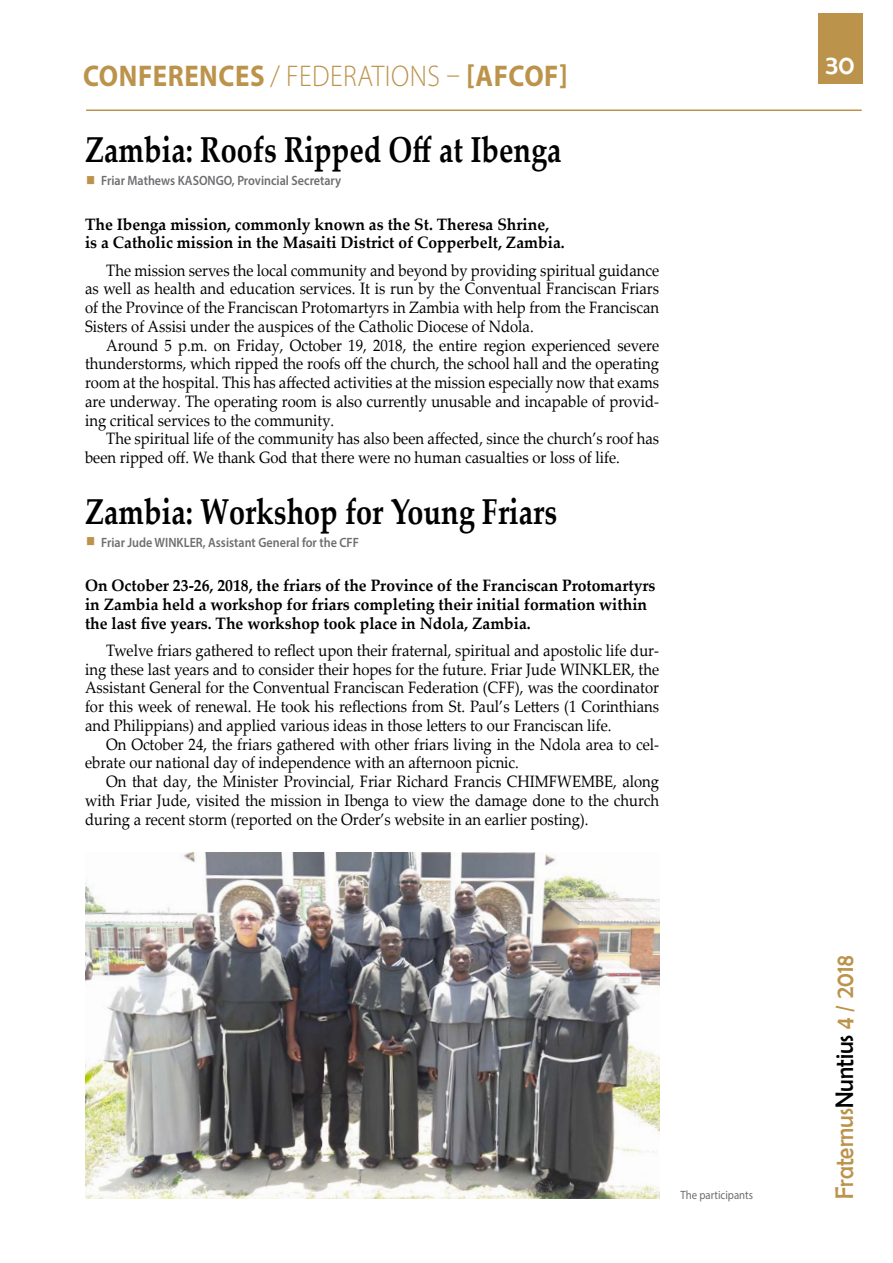
<style>
.page{position:relative;width:893px;height:1263px;background:#fff}
.page>*{position:absolute;margin:0;border:0;box-sizing:border-box;transform-origin:0 0}
.t1{font:700 36px "Palatino Linotype";color:#000;scale:.8 1}
.t2{font:700 30px "Myriad Pro";letter-spacing:.02em;color:#bc934b;scale:.9 1}
.t3{font:27px "Berlin Sans FB";color:#fff}
.t4{font:25.5px "Berlin Sans FB";color:#bc934b;scale:.9 1}
.t5{font:16.5px/18.8px "Palatino Linotype";color:#000;text-align:justify;scale:.9 1}
.t6{font:700 16.5px/18.8px "Palatino Linotype";color:#000;scale:.95 1}
.t7{font:600 13.5px "Myriad Pro";color:#6d6e71;scale:.9 1}
.t8{font:12px "Myriad Pro";color:#6d6e71;scale:.9 1}
.s1{font-weight:300}
.s2{color:#000}
</style>
<div class="page">
<hr style="left:86px;top:109px;width:776px;height:2px;background:#bc934b">
<div style="left:818px;top:14px;width:44px;height:70px;background:#bc934b"></div>
<img style="left:85px;top:853px;width:574px;height:346px">
<h2 class="t2" style="left:83px;top:56px;width:540px">CONFERENCES <span class="s1">/ FEDERATIONS –</span> [AFCOF]</h2>
<h1 class="t1" style="left:85px;top:125px;width:597px">Zambia: Roofs Ripped Off at Ibenga</h1>
<p class="t7" style="left:101px;top:172px;width:268px">Friar Mathews KASONGO, Provincial Secretary</p>
<p class="t6" style="left:85px;top:214px;width:506px">The Ibenga mission, commonly known as the St. Theresa Shrine, is a Catholic mission in the Masaiti District of Copperbelt, Zambia.</p>
<p class="t5" style="left:85px;top:260px;width:639px;text-indent:21px">The mission serves the local community and beyond by providing spiritual guidance as well as health and education services. It is run by the Conventual Franciscan Friars of the Province of the Franciscan Protomartyrs in Zambia with help from the Franciscan Sisters of Assisi under the auspices of the Catholic Diocese of Ndola.</p>
<p class="t5" style="left:85px;top:335px;width:639px;text-indent:21px">Around 5 p.m. on Friday, October 19, 2018, the entire region experienced severe thunderstorms, which ripped the roofs off the church, the school hall and the operating room at the hospital. This has affected activities at the mission especially now that exams are underway. The operating room is also currently unusable and incapable of provid&shy;ing critical services to the community.</p>
<p class="t5" style="left:85px;top:429px;width:639px;text-indent:21px">The spiritual life of the community has also been affected, since the church’s roof has been ripped off. We thank God that there were no human casualties or loss of life.</p>
<h1 class="t1" style="left:85px;top:486px;width:592px">Zambia: Workshop for Young Friars</h1>
<p class="t7" style="left:101px;top:534px;width:288px">Friar Jude WINKLER, Assistant General for the CFF</p>
<p class="t6" style="left:85px;top:576px;width:602px">On October 23-26, 2018, the friars of the Province of the Franciscan Protomartyrs in Zambia held a workshop for friars completing their initial formation within the last five years. The workshop took place in Ndola, Zambia.</p>
<p class="t5" style="left:85px;top:640px;width:639px;text-indent:21px">Twelve friars gathered to reflect upon their fraternal, spiritual and apostolic life dur&shy;ing these last years and to consider their hopes for the future. Friar Jude WINKLER, the Assistant General for the Conventual Franciscan Federation (CFF), was the coordinator for this week of renewal. He took his reflections from St. Paul’s Letters (1 Corinthians and Philippians) and applied various ideas in those letters to our Franciscan life.</p>
<p class="t5" style="left:85px;top:734px;width:639px;text-indent:21px">On October 24, the friars gathered with other friars living in the Ndola area to cel&shy;ebrate our national day of independence with an afternoon picnic.</p>
<p class="t5" style="left:85px;top:771px;width:639px;text-indent:21px">On that day, the Minister Provincial, Friar Richard Francis CHIMFWEMBE, along with Friar Jude, visited the mission in Ibenga to view the damage done to the church during a recent storm (reported on the Order’s website in an earlier posting).</p>
<p class="t8" style="left:680px;top:1187px;width:82px">The participants</p>
<h3 class="t3" style="left:826px;top:49px;width:30px">30</h3>
<h3 class="t4" style="left:830px;top:1199px;width:272px;rotate:-90deg">Fraternus<span class="s2">Nuntius</span> 4 / 2018</h3>
</div>
